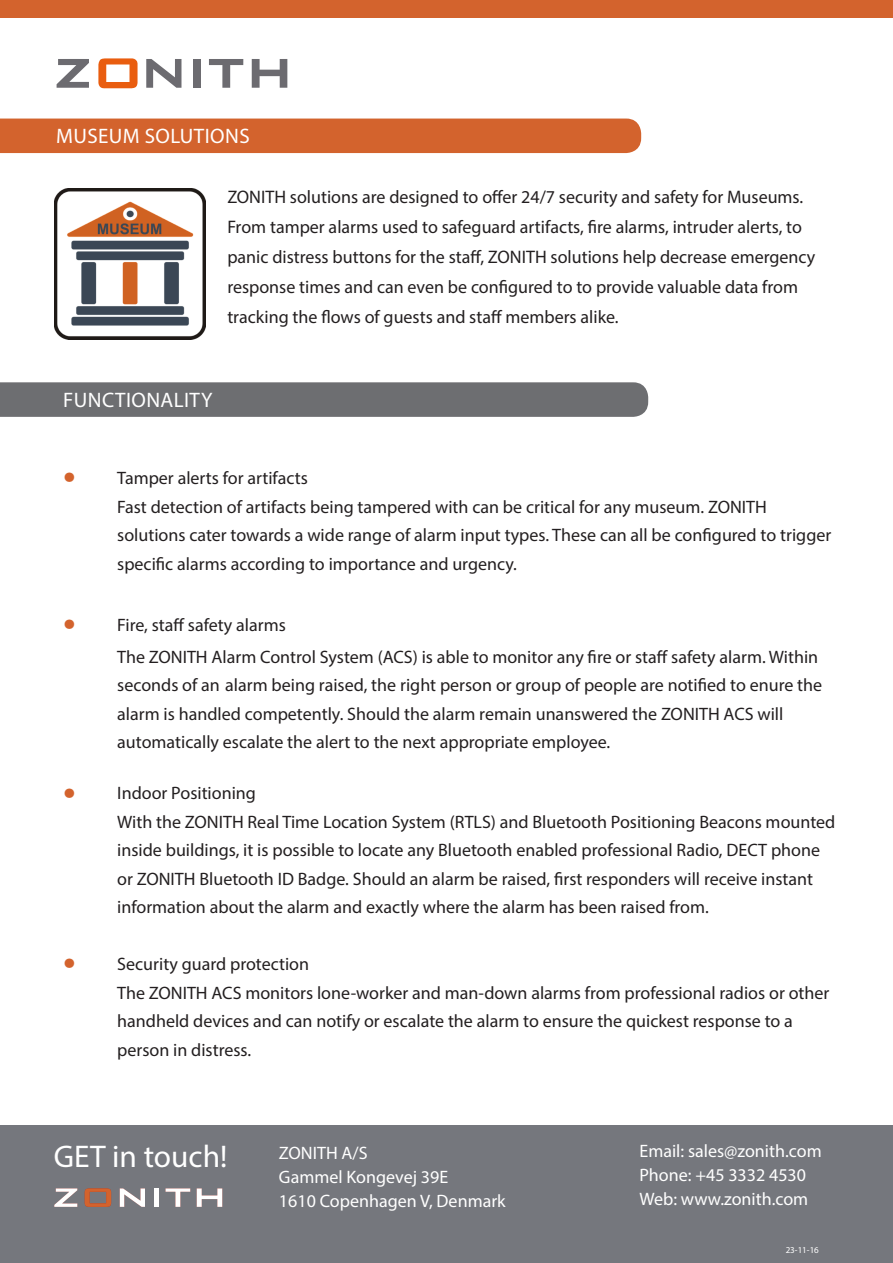
<style>
.page{position:relative;width:893px;height:1263px;background:#fff}
.page>*{position:absolute;margin:0;border:0;box-sizing:border-box;transform-origin:0 0}
.t1{font:45px "Myriad Pro";color:#d3632d}
.t2{font:31.5px "Myriad Pro";color:#fff}
.t3{font:21px "Myriad Pro";letter-spacing:.02em;color:#fff}
.t4{font:18.15px/30px "Myriad Pro";color:#231f20}
.t5{font:18px/28.5px "Myriad Pro";color:#231f20}
.t6{font:18px "Myriad Pro";color:#fff}
.t7{font:9px "Myriad Pro";color:#fff}
</style>
<div class="page">
<div style="left:0;top:1126px;width:893px;height:137px;background:#75777d"></div>
<svg style="left:54px;top:1188px;width:23px;height:19px"></svg>
<svg style="left:85px;top:1188px;width:26px;height:19px"></svg>
<svg style="left:120px;top:1188px;width:25px;height:19px"></svg>
<div style="left:154px;top:1188px;width:5px;height:19px;background:#fff"></div>
<svg style="left:166px;top:1188px;width:24px;height:19px"></svg>
<svg style="left:197px;top:1188px;width:25px;height:19px"></svg>
<div style="left:0;top:0;width:893px;height:17px;background:#d3632d"></div>
<div style="left:193px;top:59px;width:8px;height:29px;background:#6c6b70"></div>
<svg style="left:209px;top:59px;width:34px;height:29px"></svg>
<svg style="left:252px;top:59px;width:35px;height:29px"></svg>
<svg style="left:98px;top:58px;width:40px;height:31px"></svg>
<svg style="left:57px;top:59px;width:32px;height:29px"></svg>
<svg style="left:146px;top:59px;width:35px;height:29px"></svg>
<div style="left:0;top:119px;width:641px;height:34px;background:#d3632d"></div>
<div style="left:0;top:382px;width:648px;height:35px;background:#6d6e71"></div>
<img style="left:54px;top:188px;width:152px;height:152px">
<p class="t3" style="left:56px;top:123px;width:195px">MUSEUM SOLUTIONS</p>
<p class="t4" style="left:227px;top:182px;width:590px">ZONITH solutions are designed to offer 24/7 security and safety for Museums.<br>From tamper alarms used to safeguard artifacts, fire alarms, intruder alerts to, panic distress buttons for the staff, ZONITH solutions help decrease emergency response times and can even be configured to to provide valuable data from tracking the flows of guests and staff members alike.</p>
<p class="t3" style="left:63px;top:387px;width:151px">FUNCTIONALITY</p>
<p class="t1" style="left:63px;top:446px;width:14px">•</p>
<p class="t5" style="left:117px;top:464px;width:192px">Tamper alerts for artifacts</p>
<p class="t5" style="left:117px;top:492px;width:716px">Fast detection of artifacts being tampered with can be critical for any museum. ZONITH solutions cater towards a wide range of alarm input types. These can all be configured to trigger specific alarms according to importance and urgency.</p>
<p class="t1" style="left:63px;top:593px;width:14px">•</p>
<p class="t5" style="left:117px;top:611px;width:170px">Fire, staff safety alarms</p>
<p class="t1" style="left:63px;top:762px;width:14px">•</p>
<p class="t5" style="left:117px;top:642px;width:706px">The ZONITH Alarm Control System (ACS) is able to monitor any fire or staff safety alarm. Within seconds of an alarm being raised, the right person or group of people are notified to enure the alarm is handled competently. Should the alarm remain unanswered the ZONITH ACS will automatically escalate the alert to the next appropriate employee.</p>
<p class="t5" style="left:117px;top:779px;width:140px">Indoor Positioning</p>
<p class="t5" style="left:117px;top:807px;width:720px">With the ZONITH Real Time Location System (RTLS) and Bluetooth Positioning Beacons mounted inside buildings isit, possible to locate any Bluetooth enabled professional Radio, DECT phone or ZONITH Bluetooth ID Badge. Should an alarm be raised, first responders will receive instant information about the alarm and exactly where the alarm has been raised from.</p>
<p class="t1" style="left:63px;top:932px;width:14px">•</p>
<p class="t5" style="left:117px;top:950px;width:193px">Security guard protection</p>
<p class="t5" style="left:117px;top:978px;width:714px">The ZONITH ACS monitors lone-worker and man-down alarms from professional radios or other handheld devices and can notify or escalate the alarm to ensure the quickest response to a person in distress.</p>
<p class="t2" style="left:54px;top:1137px;width:175px">GET in touch!</p>
<p class="t6" style="left:279px;top:1142px;width:90px">ZONITH A S/</p>
<p class="t6" style="left:331px;top:1159px;width:90px">ZONITH A S/</p>
<p class="t6" style="left:331px;top:1183px;width:171px">Gammel Kongevej 39E</p>
<p class="t6" style="left:279px;top:1166px;width:171px">Gammel Kongevej 39E</p>
<p class="t6" style="left:279px;top:1190px;width:228px">1610 Copenhagen ,V Denmark</p>
<p class="t6" style="left:639px;top:1139px;width:184px">Email: sales@zonith.com</p>
<p class="t6" style="left:639px;top:1163px;width:168px">Phone: +45 3332 4530</p>
<p class="t6" style="left:639px;top:1187px;width:170px">Web: www.zonith.com</p>
<p class="t6" style="left:635px;top:1159px;width:184px">Email: sales@zonith.com</p>
<p class="t6" style="left:635px;top:1183px;width:168px">Phone: +45 3332 4530</p>
<p class="t7" style="left:786px;top:1244px;width:35px">23-11-16</p>
</div>
